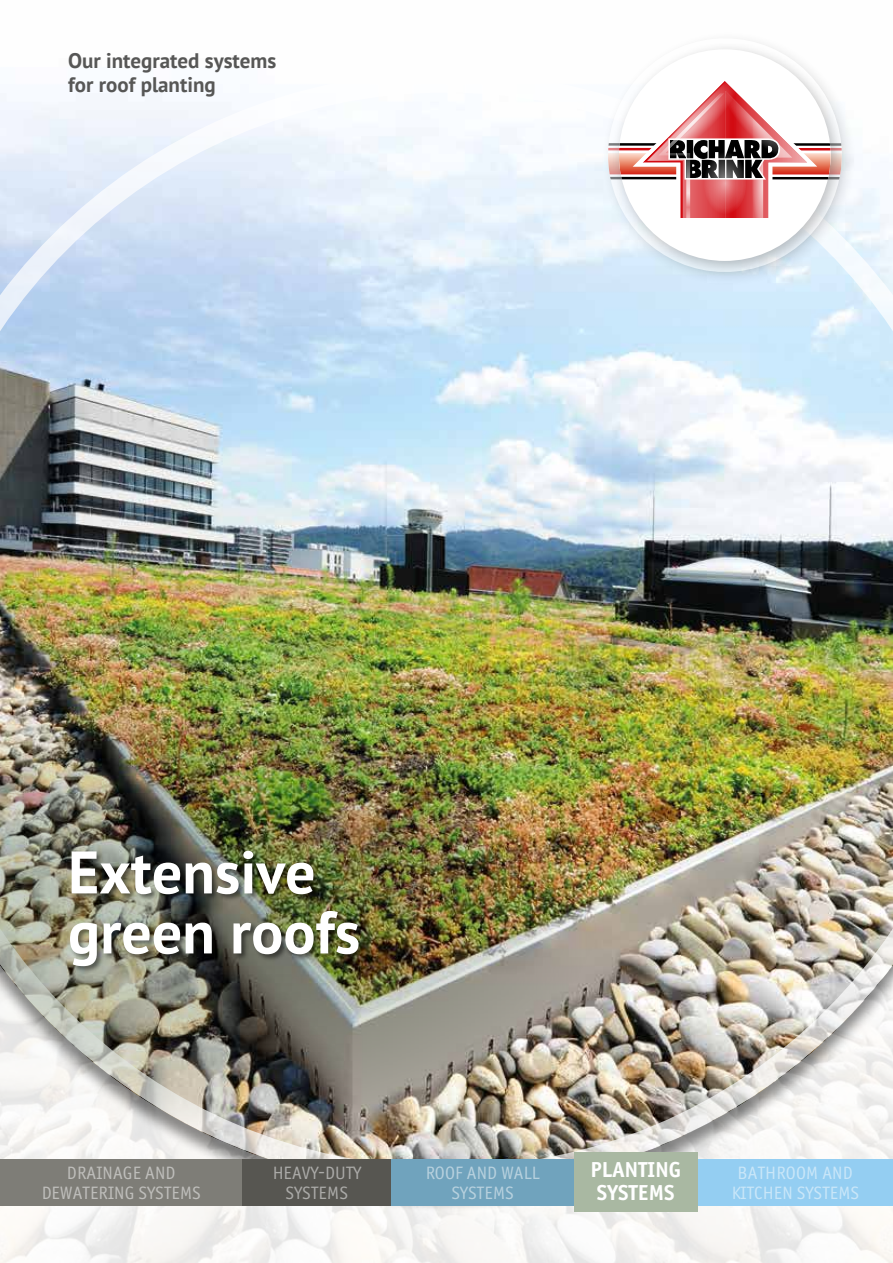
<style>
.page{position:relative;width:893px;height:1263px;background:#fff}
.page>*{position:absolute;margin:0;border:0;box-sizing:border-box;transform-origin:0 0}
.t1{font:700 60px/60px "PT Sans";color:#fff}
.t2{font:700 21.75px/23.2px "Officina Sans ITC Pro";letter-spacing:.01em;color:#fff}
.t3{font:700 21px/24px "PT Sans";color:#575756}
.t4{font:18px/19.5px "Officina Sans ITC Pro";letter-spacing:.01em;color:#fff;text-align:center}
</style>
<div class="page">
<img style="left:0;top:93px;width:893px;height:811px">
<img style="left:0;top:699px;width:600px;height:205px">
<div style="left:0;top:904px;width:893px;height:359px;background:#000;opacity:.5"></div>
<div style="left:599px;top:30px;width:259px;height:258px;background:#000;opacity:.25"></div>
<svg style="left:602px;top:33px;width:245px;height:245px"></svg>
<hr style="left:605px;top:143px;width:239px;height:3px;background:#000">
<hr style="left:605px;top:177px;width:239px;height:2px;background:#000">
<hr style="left:605px;top:148px;width:239px;height:3px;background:#d20a11">
<div style="left:610px;top:40px;width:237px;height:237px;background:#000;opacity:.25"></div>
<div style="left:619px;top:49px;width:212px;height:212px;background:#fff;border-radius:50%"></div>
<svg style="left:608px;top:75px;width:234px;height:147px"></svg>
<div style="left:69px;top:850px;width:297px;height:124px;background:#000;opacity:.5"></div>
<div style="left:391px;top:1159px;width:183px;height:46px;background:#70a3bd"></div>
<div style="left:0;top:1159px;width:242px;height:46px;background:#7e7d77"></div>
<div style="left:242px;top:1159px;width:149px;height:46px;background:#575651"></div>
<div style="left:697px;top:1159px;width:196px;height:46px;background:#94cef2"></div>
<div style="left:574px;top:1152px;width:123px;height:60px;background:#a9b8a2"></div>
<p class="t3" style="left:68px;top:48px;width:210px">Our integrated systems for roof planting</p>
<h1 class="t1" style="left:68px;top:841px;width:294px">Extensive green roofs</h1>
<p class="t2" style="left:590px;top:1157px;width:92px">PLANTING<br>SYSTEMS</p>
<p class="t4" style="left:41px;top:1163px;width:161px">DRAINAGE AND<br>DEWATERING SYSTEMS</p>
<p class="t4" style="left:600px;top:1163px;width:73px;text-align:left">PLANTING<br>SYSTEMS</p>
<p class="t4" style="left:731px;top:1163px;width:130px">BATHROOM AND<br>KITCHEN SYSTEMS</p>
<p class="t4" style="left:425px;top:1163px;width:116px">ROOF AND WALL<br>SYSTEMS</p>
<p class="t4" style="left:272px;top:1163px;width:90px">HEAVY-DUTY<br>SYSTEMS</p>
</div>
